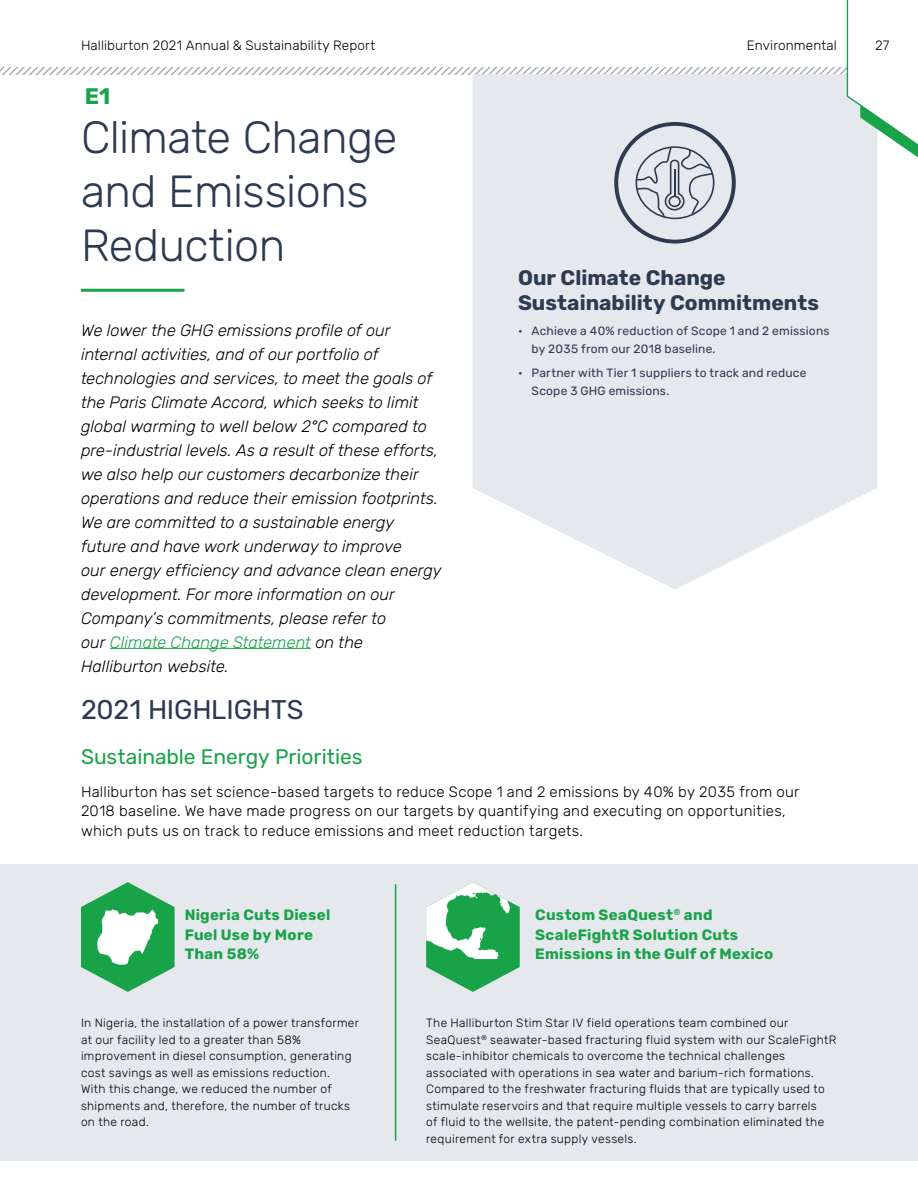
<style>
.page{position:relative;width:918px;height:1188px;background:#fff}
.page>*{position:absolute;margin:0;border:0;box-sizing:border-box;transform-origin:0 0}
.t1{font:300 45px/54px "Rubik";letter-spacing:-.01em;color:#2d3a51}
.t2{font:27px "Rubik";letter-spacing:-.005em;color:#2d3a51}
.t3{font:700 22.5px "Rubik";color:#18a349}
.t4{font:700 21px/25.2px "Rubik";color:#2d3a51}
.t5{font:21px "Rubik";letter-spacing:-.005em;color:#18a349}
.t6{font:italic 300 16.5px/24px "Rubik";color:#000}
.t7{font:300 15px/19.5px "Rubik";letter-spacing:.015em;color:#000}
.t8{font:700 15px/19.5px "Rubik";letter-spacing:.02em;color:#18a349}
.t9{font:300 13.5px "Rubik";letter-spacing:.01em;color:#000}
.t10{font:300 12px/16.5px "Rubik";letter-spacing:.025em;color:#000}
.t11{font:12px/18px "Rubik";letter-spacing:.015em;color:#2d3a51}
.s1{color:#18a349}
</style>
<div class="page">
<svg style="left:472px;top:244px;width:406px;height:345px;fill:#e5e8ec"></svg>
<div style="left:0;top:864px;width:918px;height:297px;background:#e5e8ec"></div>
<hr style="left:395px;top:884px;width:1px;height:257px;background:#18a349">
<hr style="left:81px;top:289px;width:103px;height:3px;background:#18a349">
<hr style="left:110px;top:648px;width:201px;height:1px;background:#18a349">
<svg style="left:81px;top:882px;width:94px;height:110px"></svg>
<svg style="left:426px;top:882px;width:94px;height:110px"></svg>
<svg style="left:0;top:0;width:918px;height:244px"></svg>
<p class="t9" style="left:81px;top:38px;width:296px">Halliburton 2021 Annual &amp; Sustainability Report</p>
<p class="t9" style="left:747px;top:38px;width:92px">Environmental</p>
<p class="t9" style="left:875px;top:38px;width:16px">27</p>
<h3 class="t3" style="left:85px;top:83px;width:27px">E1</h3>
<h1 class="t1" style="left:81px;top:112px;width:318px">Climate Change and Emissions<br>Reduction</h1>
<p class="t6" style="left:81px;top:318px;width:362px">We lower the GHG emissions profile of our internal activities, and of our portfolio of technologies and services, to meet the goals of the Paris Climate Accord, which seeks to limit global warming to well below 2°C compared to pre-industrial levels. As a result of these efforts, we also help our customers decarbonize their operations and reduce their emission footprints.<br>We are committed to a sustainable energy future and have work underway to improve<br>our energy efficiency and advance clean energy development. For more information on our Company’s commitments, please refer to<br>our <span class="s1">Climate Change Statement</span> on the Halliburton website.</p>
<h3 class="t4" style="left:518px;top:265px;width:303px">Our Climate Change<br>Sustainability Commitments</h3>
<p class="t11" style="left:532px;top:322px;width:300px;text-indent:-14px">• Achieve a 40% reduction of Scope 1 and 2 emissions by 2035 from our 2018 baseline.</p>
<p class="t11" style="left:532px;top:365px;width:276px;text-indent:-14px">• Partner with Tier 1 suppliers to track and reduce<br>Scope 3 GHG emissions.</p>
<h2 class="t2" style="left:81px;top:694px;width:224px">2021 HIGHLIGHTS</h2>
<h3 class="t5" style="left:81px;top:745px;width:283px">Sustainable Energy Priorities</h3>
<p class="t7" style="left:81px;top:782px;width:720px">Halliburton has set science-based targets to reduce Scope 1 and 2 emissions by 40% by 2035 from our<br>2018 baseline. We have made progress on our targets by quantifying and executing on opportunities, which puts us on track to reduce emissions and meet reduction targets.</p>
<p class="t8" style="left:185px;top:906px;width:147px">Nigeria Cuts Diesel<br>Fuel Use by More<br>Than 58%</p>
<p class="t10" style="left:81px;top:1015px;width:279px">In Nigeria, the installation of a power transformer at our facility led to a greater than 58% improvement in diesel consumption, generating cost savings as well as emissions reduction.<br>With this change, we reduced the number of shipments and, therefore, the number of trucks on the road.</p>
<p class="t8" style="left:535px;top:906px;width:239px">Custom SeaQuest<sup>®</sup> and<br>ScaleFightR Solution Cuts<br>Emissions in the Gulf of Mexico</p>
<p class="t10" style="left:426px;top:1015px;width:412px">The Halliburton Stim Star IV field operations team combined our SeaQuest<sup>®</sup> seawater-based fracturing fluid system with our ScaleFightR scale-inhibitor chemicals to overcome the technical challenges associated with operations in sea water and barium-rich formations.<br>Compared to the freshwater fracturing fluids that are typically used to stimulate reservoirs and that require multiple vessels to carry barrels<br>of fluid to the wellsite, the patent-pending combination eliminated the requirement for extra supply vessels.</p>
</div>
